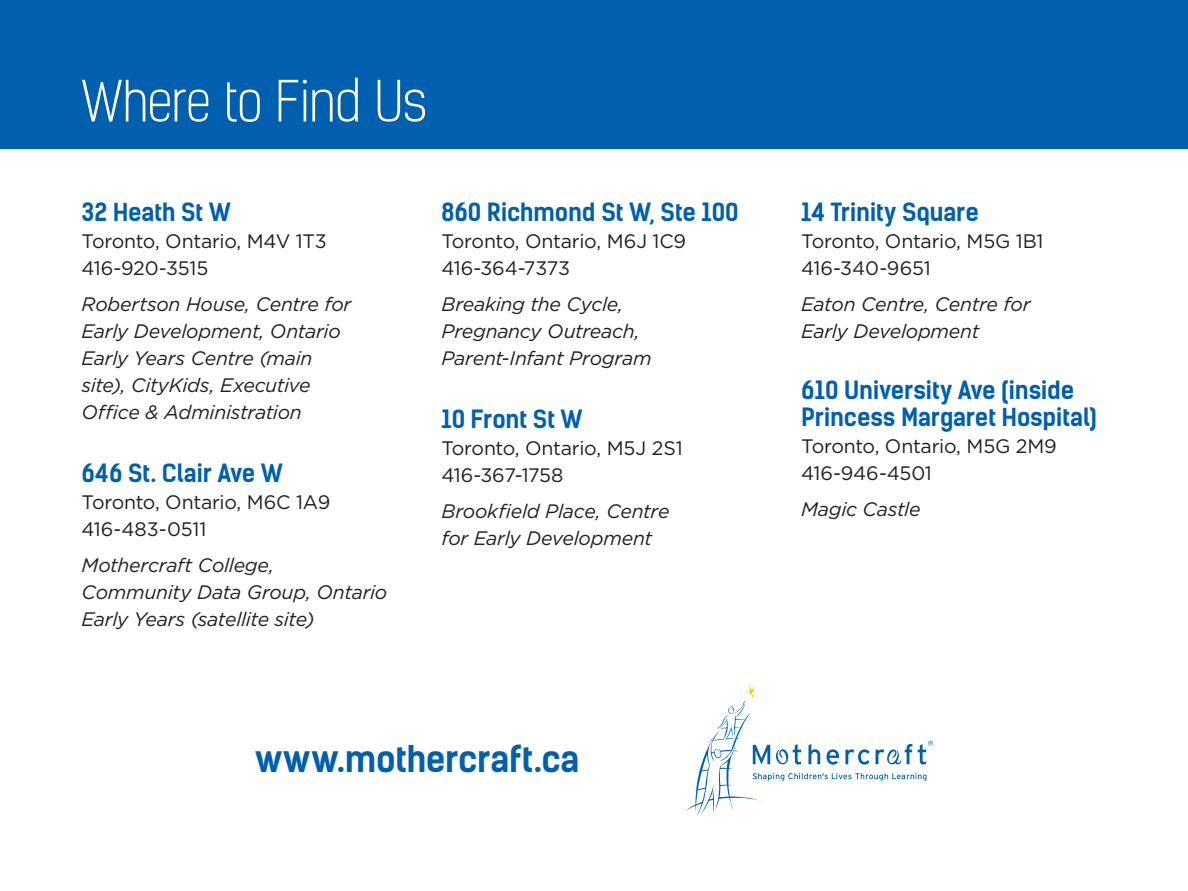
<style>
.page{position:relative;width:1188px;height:891px;background:#fff}
.page>*{position:absolute;margin:0;border:0;box-sizing:border-box;transform-origin:0 0}
.t1{font:300 54px "Kelson Sans";letter-spacing:-.025em;color:#fff}
.h5_kelson_bold_12_12{font:700 35.1px "Kelson Sans";letter-spacing:-.01em;color:#005fae}
.h5_kelson_bold_12_12-2{font:700 24px/27px "Kelson Sans";letter-spacing:-.01em;color:#005fae}
.p1_Gotham_Book_9_12{font:italic 19.5px/27px "Gotham";letter-spacing:-.015em;color:#231f20}
.p1_Gotham_Book_9_12-2{font:19.5px/27px "Gotham";letter-spacing:-.015em;color:#231f20}
</style>
<div class="page">
<div style="left:0;top:0;width:1188px;height:148px;background:#005fae"></div>
<svg style="left:684px;top:683px;width:249px;height:133px"></svg>
<p class="t1" style="left:82px;top:69px;width:347px">Where to Find Us</p>
<p class="h5_kelson_bold_12_12-2" style="left:82px;top:198px;width:151px">32 Heath St W</p>
<p class="p1_Gotham_Book_9_12-2" style="left:82px;top:227px;width:247px">Toronto, Ontario, M4V 1T3<br>416-920-3515</p>
<p class="p1_Gotham_Book_9_12" style="left:82px;top:290px;width:271px">Robertson House, Centre for<br>Early Development, Ontario<br>Early Years Centre (main site), CityKids, Executive<br>Office &amp; Administration</p>
<p class="h5_kelson_bold_12_12-2" style="left:82px;top:459px;width:203px">646 St. Clair Ave W</p>
<p class="p1_Gotham_Book_9_12-2" style="left:82px;top:488px;width:250px">Toronto, Ontario, M6C 1A9<br>416-483-0511</p>
<p class="p1_Gotham_Book_9_12" style="left:82px;top:551px;width:307px">Mothercraft College,<br>Community Data Group, Ontario<br>Early Years (satellite site)</p>
<p class="h5_kelson_bold_12_12-2" style="left:441px;top:198px;width:299px">860 Richmond St W, Ste 100</p>
<p class="p1_Gotham_Book_9_12-2" style="left:441px;top:227px;width:246px">Toronto, Ontario, M6J 1C9<br>416-364-7373</p>
<p class="p1_Gotham_Book_9_12" style="left:441px;top:290px;width:212px">Breaking the Cycle,<br>Pregnancy Outreach,<br>Parent-Infant Program</p>
<p class="h5_kelson_bold_12_12-2" style="left:441px;top:405px;width:143px">10 Front St W</p>
<p class="p1_Gotham_Book_9_12-2" style="left:441px;top:434px;width:243px">Toronto, Ontario, M5J 2S1<br>416-367-1758</p>
<p class="p1_Gotham_Book_9_12" style="left:441px;top:497px;width:230px">Brookfield Place, Centre for Early Development</p>
<p class="h5_kelson_bold_12_12" style="left:255px;top:737px;width:326px">www.mothercraft.ca</p>
<p class="h5_kelson_bold_12_12-2" style="left:801px;top:198px;width:179px">14 Trinity Square</p>
<p class="p1_Gotham_Book_9_12-2" style="left:801px;top:227px;width:244px">Toronto, Ontario, M5G 1B1<br>416-340-9651</p>
<p class="p1_Gotham_Book_9_12" style="left:801px;top:290px;width:231px">Eaton Centre, Centre for<br>Early Development</p>
<p class="h5_kelson_bold_12_12-2" style="left:801px;top:377px;width:297px">610 University Ave (inside<br>Princess Margaret Hospital)</p>
<p class="p1_Gotham_Book_9_12-2" style="left:801px;top:432px;width:257px">Toronto, Ontario, M5G 2M9<br>416-946-4501</p>
<p class="p1_Gotham_Book_9_12" style="left:801px;top:496px;width:121px">Magic Castle</p>
</div>
